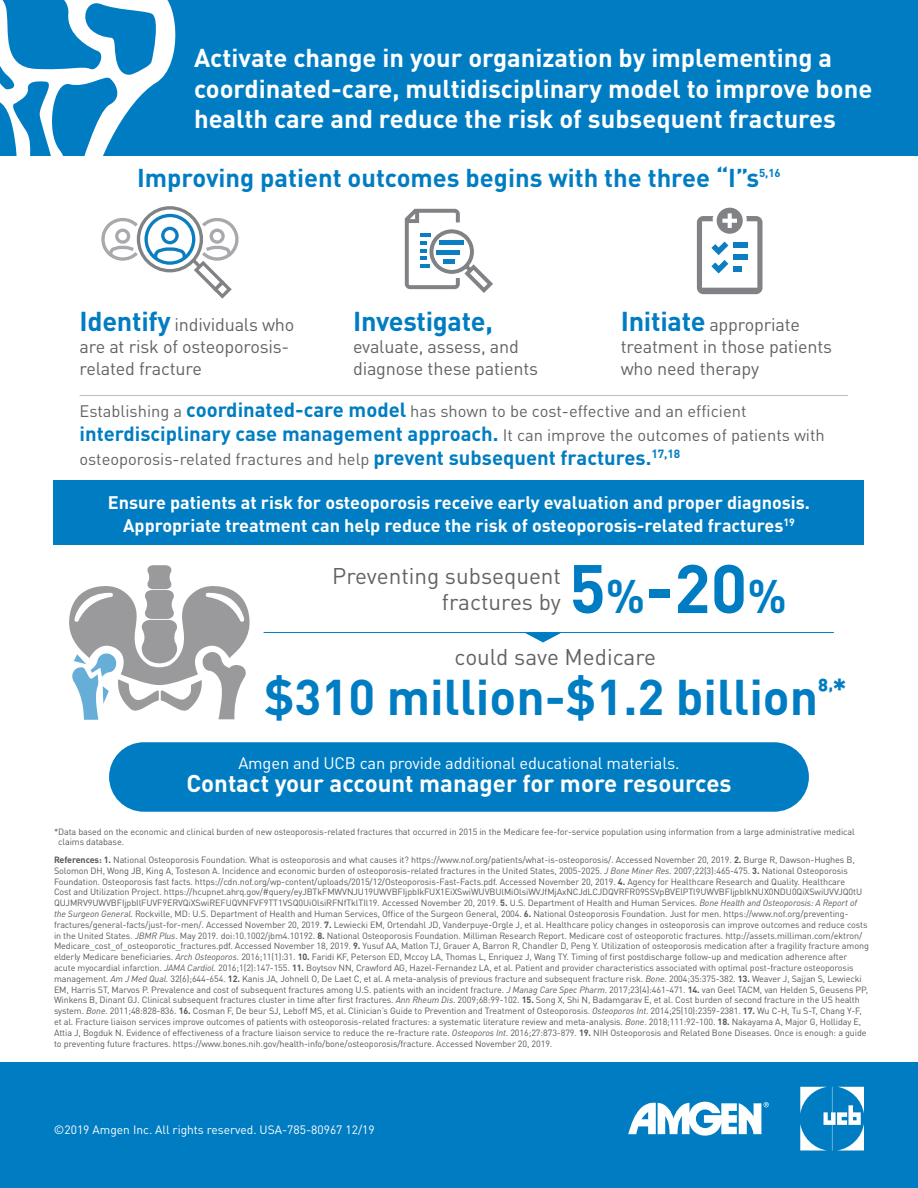
<style>
.page{position:relative;width:918px;height:1188px;background:#fff}
.page>*{position:absolute;margin:0;border:0;box-sizing:border-box;transform-origin:0 0}
.t1{font:700 67.5px "DIN Pro";color:#007dc2}
.t2{font:700 49.5px "DIN Pro";color:#007dc2}
.t3{font:700 27px "DIN Pro";letter-spacing:-.01em;color:#007dc2}
.t4{font:700 25.5px/30.6px "DIN Pro";color:#fff}
.t5{font:700 25.5px "DIN Pro";color:#007dc2}
.t6{font:700 24px "DIN Pro";color:#fff}
.t7{font:22.5px/25.5px "DIN Pro";color:#636366;text-align:right}
.t8{font:700 20.25px "DIN Pro";color:#007dc2}
.t9{font:18px/21.6px "DIN Pro";letter-spacing:-.01em;color:#636366}
.t10{font:700 18px/22.5px "DIN Pro";color:#fff;text-align:center}
.t11{font:16.5px "DIN Pro";color:#636366}
.t12{font:16.5px "DIN Pro";letter-spacing:-.01em;color:#fff}
.t13{font:12px "DIN Pro";color:#fff}
.t14{font:700 11.4px "DIN Pro";color:#007dc2}
.t15{font:9px/10.8px "DIN Pro";letter-spacing:-.01em;color:#57585a}
.s1{font-weight:700;font-size:27px;color:#007dc2}
.s2{font-weight:700;font-size:20.25px;color:#007dc2}
.s3{font-weight:400;font-size:16.5px;color:#636366}
.s4{font-size:46.5px}
.s5{font-weight:700}
.s6{font-style:italic}
</style>
<div class="page">
<div style="left:0;top:0;width:918px;height:156px;background:#007dc2"></div>
<div style="left:109px;top:742px;width:700px;height:70px;background:#007dc2;border-radius:35px"></div>
<div style="left:54px;top:481px;width:810px;height:64px;background:#007dc2"></div>
<div style="left:0;top:1063px;width:918px;height:125px;background:#007dc2"></div>
<svg style="left:101px;top:206px;width:138px;height:93px"></svg>
<svg style="left:405px;top:209px;width:88px;height:84px"></svg>
<svg style="left:697px;top:208px;width:66px;height:86px"></svg>
<svg style="left:0;top:1px;width:176px;height:155px"></svg>
<svg style="left:628px;top:1102px;width:141px;height:34px"></svg>
<svg style="left:800px;top:1087px;width:64px;height:63px"></svg>
<hr style="left:80px;top:395px;width:768px;height:1px;background:#bcbdc0">
<svg style="left:69px;top:565px;width:181px;height:155px"></svg>
<svg style="left:525px;top:633px;width:36px;height:9px"></svg>
<hr style="left:264px;top:632px;width:570px;height:1px;background:#007dc2">
<p class="t4" style="left:194px;top:40px;width:680px">Activate change in your organization by implementing a coordinated-care, multidisciplinary model to improve bone health care and reduce the risk of subsequent fractures</p>
<p class="t5" style="left:137px;top:156px;width:623px">Improving patient outcomes begins with the three “I”s</p>
<p class="t14" style="left:759px;top:164px;width:23px">5,16</p>
<p class="t9" style="left:80px;top:312px;width:216px"><span class="s1">Identify</span> individuals who are at risk of osteoporosis&shy;related fracture</p>
<p class="t3" style="left:353px;top:299px;width:141px">Investigate,</p>
<p class="t9" style="left:353px;top:334px;width:187px">evaluate, assess, and diagnose these patients</p>
<p class="t9" style="left:621px;top:312px;width:213px"><span class="s1">Initiate</span> appropriate treatment in those patients who need therapy</p>
<p class="t11" style="left:80px;top:398px;width:668px">Establishing a <span class="s2">coordinated-care model</span> has shown to be cost-effective and an efficient</p>
<p class="t8" style="left:80px;top:417px;width:747px">interdisciplinary case management approach. <span class="s3">It can improve the outcomes of patients with</span></p>
<p class="t11" style="left:80px;top:446px;width:602px">osteoporosis-related fractures and help <span class="s2">prevent subsequent fractures.</span><sup>17,18</sup></p>
<p class="t10" style="left:108px;top:490px;width:704px">Ensure patients at risk for osteoporosis receive early evaluation and proper diagnosis.<br>Appropriate treatment can help reduce the risk of osteoporosis-related fractures<sup>19</sup></p>
<p class="t7" style="left:332px;top:561px;width:230px">Preventing subsequent fractures by</p>
<p class="t1" style="left:569px;top:532px;width:219px">5<span class="s4">%</span>-20<span class="s4">%</span></p>
<p class="t7" style="left:455px;top:642px;width:203px">could save Medicare</p>
<p class="t2" style="left:264px;top:656px;width:584px">$310 million-$1.2 billion<sup>8</sup><sup>,</sup><sup>*</sup></p>
<p class="t12" style="left:238px;top:751px;width:443px">Amgen and UCB can provide additional educational materials.</p>
<p class="t6" style="left:186px;top:763px;width:547px">Contact your account manager for more resources</p>
<p class="t15" style="left:58px;top:825px;width:798px;text-indent:-4px">*Data based on the economic and clinical burden of new osteoporosis-related fractures that occurred in 2015 in the Medicare fee-for-service population using information from a large administrative medical claims database.</p>
<p class="t15" style="left:54px;top:853px;width:816px"><span class="s5">References: 1.</span> National Osteoporosis Foundation. What is osteoporosis and what causes it? https://www.nof.org/patients/what-is-osteoporosis/. Accessed November 20, 2019. <span class="s5">2.</span> Burge R, Dawson-Hughes B, Solomon DH, Wong JB, King A, Tosteson A. Incidence and economic burden of osteoporosis-related fractures in the United States, 2005-2025. <span class="s6">J Bone Miner Res</span>. 2007;22(3):465-475. <span class="s5">3.</span> National Osteoporosis Foundation. Osteoporosis fast facts. https://cdn.nof.org/wp-content/uploads/2015/12/Osteoporosis-Fast-Facts.pdf. Accessed November 20, 2019. <span class="s5">4.</span> Agency for Healthcare Research and Quality. Healthcare<br>Cost and Utilization Project. https://hcupnet.ahrq.gov/#query/eyJBTkFMWVNJU19UWVBFIjpbIkFUX1EiXSwiWUVBUlMiOlsiWVJfMjAxNCJdLCJDQVRFR09SSVpBVElPTl9UWVBFIjpbIkNUX0NDU0QiXSwiUVVJQ0tU QUJMRV9UWVBFIjpbIlFUVF9ERVQiXSwiREFUQVNFVF9TT1VSQ0UiOlsiRFNfTklTIl19. Accessed November 20, 2019. <span class="s5">5.</span> U.S. Department of Health and Human Services. <span class="s6">Bone Health and Osteoporosis: A Report of the Surgeon General</span>. Rockville, MD: U.S. Department of Health and Human Services, Office of the Surgeon General, 2004. <span class="s5">6.</span> National Osteoporosis Foundation. Just for men. https://www.nof.org/preventing&shy;fractures/general-facts/just-for-men/. Accessed November 20, 2019. <span class="s5">7.</span> Lewiecki EM, Ortendahl JD, Vanderpuye-Orgle J, et al. Healthcare policy changes in osteoporosis can improve outcomes and reduce costs in the United States. <span class="s6">JBMR Plus</span>. May 2019. doi:10.1002/jbm4.10192. <span class="s5">8.</span> National Osteoporosis Foundation. Milliman Research Report. Medicare cost of osteoporotic fractures. http://assets.milliman.com/ektron/ Medicare_cost_of_osteoporotic_fractures.pdf. Accessed November 18, 2019. <span class="s5">9.</span> Yusuf AA, Matlon TJ, Grauer A, Barron R, Chandler D, Peng Y. Utilization of osteoporosis medication after a fragility fracture among elderly Medicare beneficiaries. <span class="s6">Arch Osteoporos</span>. 2016;11(1):31. <span class="s5">10.</span> Faridi KF, Peterson ED, Mccoy LA, Thomas L, Enriquez J, Wang TY. Timing of first postdischarge follow-up and medication adherence after acute myocardial infarction. <span class="s6">JAMA Cardiol</span>. 2016;1(2):147-155. <span class="s5">11.</span> Boytsov NN, Crawford AG, Hazel-Fernandez LA, et al. Patient and provider characteristics associated with optimal post-fracture osteoporosis management. <span class="s6">Am J Med Qual</span>. 32(6);644-654. <span class="s5">12.</span> Kanis JA, Johnell O, De Laet C, et al. A meta-analysis of previous fracture and subsequent fracture risk. <span class="s6">Bone</span>. 2004;35:375-382. <span class="s5">13.</span> Weaver J, Sajjan S, Lewiecki EM, Harris ST, Marvos P. Prevalence and cost of subsequent fractures among U.S. patients with an incident fracture. <span class="s6">J Manag Care Spec Pharm</span>. 2017;23(4):461-471. <span class="s5">14.</span> van Geel TACM, van Helden S, Geusens PP, Winkens B, Dinant GJ. Clinical subsequent fractures cluster in time after first fractures. <span class="s6">Ann Rheum Dis</span>. 2009;68:99-102. <span class="s5">15.</span> Song X, Shi N, Badamgarav E, et al. Cost burden of second fracture in the US health system. <span class="s6">Bone</span>. 2011;48:828-836. <span class="s5">16.</span> Cosman F, De beur SJ, Leboff MS, et al. Clinician’s Guide to Prevention and Treatment of Osteoporosis. <span class="s6">Osteoporos Int</span>. 2014;25(10):2359-2381. <span class="s5">17.</span> Wu C-H, Tu S-T, Chang Y-F, et al. Fracture liaison services improve outcomes of patients with osteoporosis-related fractures: a systematic literature review and meta-analysis. <span class="s6">Bone</span>. 2018;111:92-100. <span class="s5">18.</span> Nakayama A, Major G, Holliday E, Attia J, Bogduk N. Evidence of effectiveness of a fracture liaison service to reduce the re-fracture rate. <span class="s6">Osteoporos Int</span>. 2016;27:873-879. <span class="s5">19.</span> NIH Osteoporosis and Related Bone Diseases. Once is enough: a guide to preventing future fractures. https://www.bones.nih.gov/health-info/bone/osteoporosis/fracture. Accessed November 20, 2019.</p>
<p class="t13" style="left:54px;top:1120px;width:322px">©2019 Amgen Inc. All rights reserved. USA-785-80967 12/19</p>
</div>
